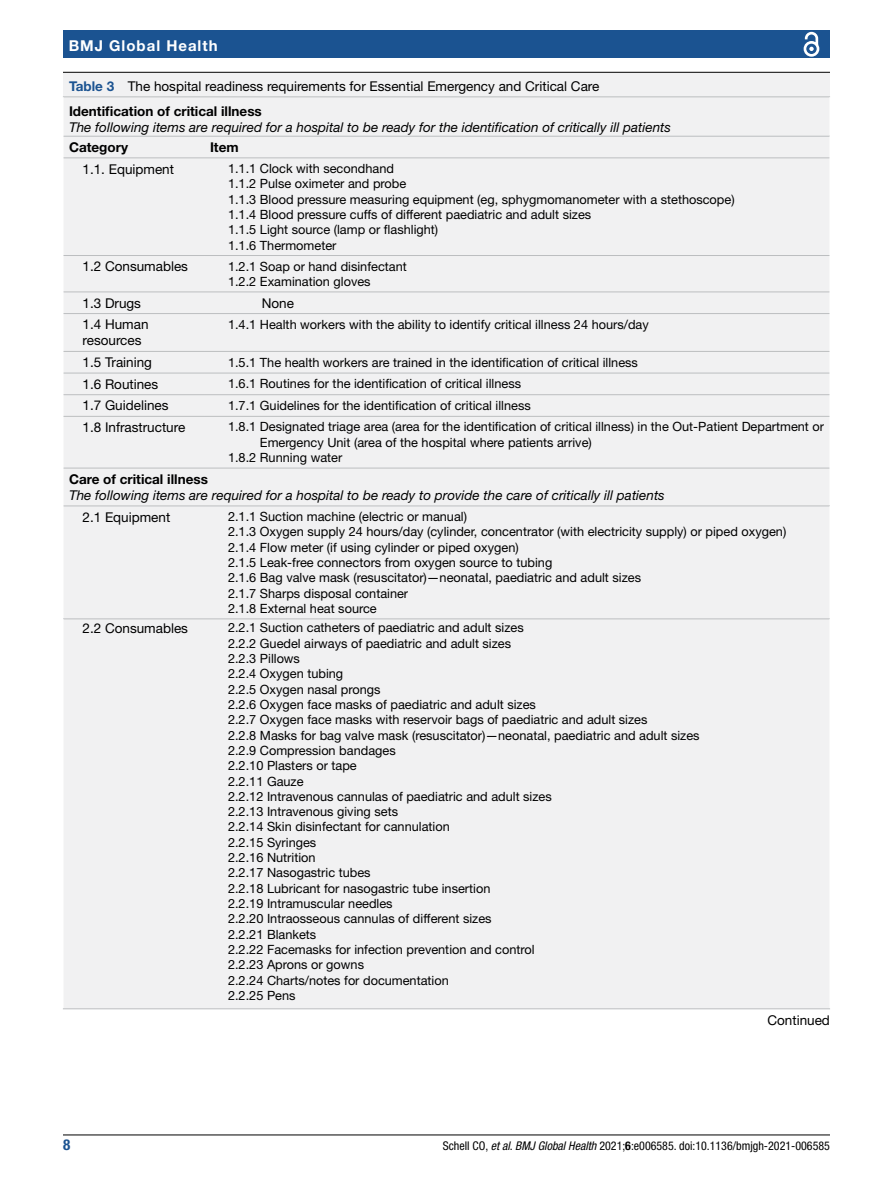
<style>
.page{position:relative;width:893px;height:1191px;background:#fff}
.page>*{position:absolute;margin:0;border:0;box-sizing:border-box;transform-origin:0 0}
.t1{font:700 15px "Helvetica Neue LT Std";letter-spacing:.065em;color:#fff}
.t2{font:700 condensed 15px "Helvetica Neue LT Std";color:#1b5391}
.t3{font:13.5px/24.9px "Helvetica Neue LT Std";color:#000}
.t4{font:italic 13.5px "Helvetica Neue LT Std";color:#000}
.t5{font:700 13.5px "Helvetica Neue LT Std";color:#000}
.t6{font:12.75px/15.3px "Helvetica Neue LT Std";color:#000}
.t7{font:condensed 12px "Helvetica Neue LT Std";color:#000}
.s1{font-weight:700;color:#1b5391}
.s2{font-weight:700}
.s3{font-style:italic}
</style>
<div class="page">
<hr style="left:63px;top:1134px;width:767px;height:1px;background:#000">
<div style="left:63px;top:31px;width:767px;height:27px;background:#1b5391"></div>
<svg style="left:803px;top:31px;width:17px;height:26px"></svg>
<div style="left:63px;top:73px;width:767px;height:936px;background:#f1f1f2"></div>
<hr style="left:63px;top:72px;width:767px;height:1px;background:#000">
<hr style="left:63px;top:97px;width:141px;height:1px;background:#bcbec0">
<hr style="left:204px;top:97px;width:626px;height:1px;background:#bcbec0">
<hr style="left:63px;top:136px;width:141px;height:1px;background:#bcbec0">
<hr style="left:204px;top:136px;width:626px;height:1px;background:#bcbec0">
<hr style="left:63px;top:158px;width:141px;height:1px;background:#bcbec0">
<hr style="left:204px;top:158px;width:626px;height:1px;background:#bcbec0">
<hr style="left:63px;top:255px;width:141px;height:1px;background:#bcbec0">
<hr style="left:204px;top:255px;width:626px;height:1px;background:#bcbec0">
<hr style="left:63px;top:292px;width:141px;height:1px;background:#bcbec0">
<hr style="left:204px;top:292px;width:626px;height:1px;background:#bcbec0">
<hr style="left:63px;top:313px;width:141px;height:1px;background:#bcbec0">
<hr style="left:204px;top:313px;width:626px;height:1px;background:#bcbec0">
<hr style="left:63px;top:351px;width:141px;height:1px;background:#bcbec0">
<hr style="left:204px;top:351px;width:626px;height:1px;background:#bcbec0">
<hr style="left:63px;top:373px;width:141px;height:1px;background:#bcbec0">
<hr style="left:204px;top:373px;width:626px;height:1px;background:#bcbec0">
<hr style="left:63px;top:394px;width:141px;height:1px;background:#bcbec0">
<hr style="left:204px;top:394px;width:626px;height:1px;background:#bcbec0">
<hr style="left:63px;top:416px;width:141px;height:1px;background:#bcbec0">
<hr style="left:204px;top:416px;width:626px;height:1px;background:#bcbec0">
<hr style="left:63px;top:468px;width:141px;height:1px;background:#bcbec0">
<hr style="left:204px;top:468px;width:626px;height:1px;background:#bcbec0">
<hr style="left:63px;top:505px;width:141px;height:1px;background:#bcbec0">
<hr style="left:204px;top:505px;width:626px;height:1px;background:#bcbec0">
<hr style="left:63px;top:97px;width:1px;height:39px;background:#fff">
<hr style="left:63px;top:158px;width:1px;height:97px;background:#fff">
<hr style="left:63px;top:255px;width:1px;height:37px;background:#fff">
<hr style="left:63px;top:313px;width:1px;height:38px;background:#fff">
<hr style="left:63px;top:416px;width:1px;height:52px;background:#fff">
<hr style="left:63px;top:468px;width:1px;height:38px;background:#fff">
<hr style="left:63px;top:506px;width:1px;height:113px;background:#fff">
<hr style="left:63px;top:618px;width:141px;height:1px;background:#bcbec0">
<hr style="left:63px;top:619px;width:1px;height:389px;background:#fff">
<hr style="left:204px;top:618px;width:626px;height:1px;background:#bcbec0">
<hr style="left:63px;top:1008px;width:141px;height:1px;background:#bcbec0">
<hr style="left:204px;top:1008px;width:626px;height:1px;background:#bcbec0">
<p class="t1" style="left:69px;top:36px;width:150px">BMJ Global Health</p>
<p class="t3" style="left:69px;top:73px;width:532px"><span class="s1">Table 3</span> The hospital readiness requirements for Essential Emergency and Critical Care<br><span class="s2">Identification of critical illness</span></p>
<p class="t4" style="left:69px;top:119px;width:603px">The following items are required for a hospital to be ready for the identification of critically ill patients</p>
<p class="t5" style="left:69px;top:139px;width:61px">Category</p>
<p class="t5" style="left:210px;top:139px;width:30px">Item</p>
<p class="t3" style="left:82px;top:156px;width:93px">1.1. Equipment</p>
<p class="t6" style="left:228px;top:161px;width:508px">1.1.1 Clock with secondhand<br>1.1.2 Pulse oximeter and probe<br>1.1.3 Blood pressure measuring equipment (eg, sphygmomanometer with a stethoscope)<br>1.1.4 Blood pressure cuffs of different paediatric and adult sizes<br>1.1.5 Light source (lamp or flashlight)<br>1.1.6 Thermometer</p>
<p class="t3" style="left:82px;top:254px;width:107px">1.2 Consumables</p>
<p class="t6" style="left:228px;top:258px;width:180px">1.2.1 Soap or hand disinfectant<br>1.2.2 Examination gloves</p>
<p class="t3" style="left:82px;top:290px;width:60px">1.3 Drugs</p>
<p class="t3" style="left:262px;top:290px;width:34px">None</p>
<p class="t3" style="left:82px;top:316px;width:68px;line-height:16.2px">1.4 Human resources</p>
<p class="t6" style="left:228px;top:316px;width:422px">1.4.1 Health workers with the ability to identify critical illness 24 hours/day</p>
<p class="t3" style="left:82px;top:349px;width:71px">1.5 Training</p>
<p class="t6" style="left:228px;top:354px;width:411px">1.5.1 The health workers are trained in the identification of critical illness</p>
<p class="t3" style="left:82px;top:371px;width:77px">1.6 Routines</p>
<p class="t6" style="left:228px;top:376px;width:295px">1.6.1 Routines for the identification of critical illness</p>
<p class="t3" style="left:82px;top:393px;width:88px">1.7 Guidelines</p>
<p class="t6" style="left:228px;top:397px;width:304px">1.7.1 Guidelines for the identification of critical illness</p>
<p class="t3" style="left:82px;top:414px;width:104px">1.8 Infrastructure</p>
<p class="t6" style="left:228px;top:419px;width:598px">1.8.1 Designated triage area (area for the identification of critical illness) in the Out-Patient Department or</p>
<p class="t6" style="left:260px;top:434px;width:333px">Emergency Unit (area of the hospital where patients arrive)</p>
<p class="t6" style="left:228px;top:450px;width:116px">1.8.2 Running water</p>
<p class="t5" style="left:69px;top:470px;width:140px">Care of critical illness</p>
<p class="t4" style="left:69px;top:487px;width:597px">The following items are required for a hospital to be ready to provide the care of critically ill patients</p>
<p class="t3" style="left:82px;top:504px;width:89px">2.1 Equipment</p>
<p class="t6" style="left:228px;top:508px;width:560px">2.1.1 Suction machine (electric or manual)<br>2.1.3 Oxygen supply 24 hours/day (cylinder, concentrator (with electricity supply) or piped oxygen)<br>2.1.4 Flow meter (if using cylinder or piped oxygen)<br>2.1.5 Leak-free connectors from oxygen source to tubing<br>2.1.6 Bag valve mask (resuscitator)—neonatal, paediatric and adult sizes<br>2.1.7 Sharps disposal container<br>2.1.8 External heat source</p>
<p class="t3" style="left:82px;top:615px;width:107px">2.2 Consumables</p>
<p class="t6" style="left:228px;top:620px;width:473px">2.2.1 Suction catheters of paediatric and adult sizes<br>2.2.2 Guedel airways of paediatric and adult sizes<br>2.2.3 Pillows<br>2.2.4 Oxygen tubing<br>2.2.5 Oxygen nasal prongs<br>2.2.6 Oxygen face masks of paediatric and adult sizes<br>2.2.7 Oxygen face masks with reservoir bags of paediatric and adult sizes<br>2.2.8 Masks for bag valve mask (resuscitator)—neonatal, paediatric and adult sizes 2.2.9 Compression bandages<br>2.2.10 Plasters or tape<br>2.2.11 Gauze<br>2.2.12 Intravenous cannulas of paediatric and adult sizes<br>2.2.13 Intravenous giving sets<br>2.2.14 Skin disinfectant for cannulation<br>2.2.15 Syringes<br>2.2.16 Nutrition<br>2.2.17 Nasogastric tubes<br>2.2.18 Lubricant for nasogastric tube insertion<br>2.2.19 Intramuscular needles<br>2.2.20 Intraosseous cannulas of different sizes<br>2.2.21 Blankets<br>2.2.22 Facemasks for infection prevention and control<br>2.2.23 Aprons or gowns<br>2.2.24 Charts/notes for documentation<br>2.2.25 Pens</p>
<p class="t3" style="left:767px;top:1007px;width:64px">Continued</p>
<p class="t2" style="left:63px;top:1135px;width:9px">8</p>
<p class="t7" style="left:443px;top:1138px;width:389px">Schell CO, <span class="s3">et al</span>. <span class="s3">BMJ Global Health</span> 2021;<span class="s2">6</span>:e006585. doi:10.1136/bmjgh-2021-006585</p>
</div>
